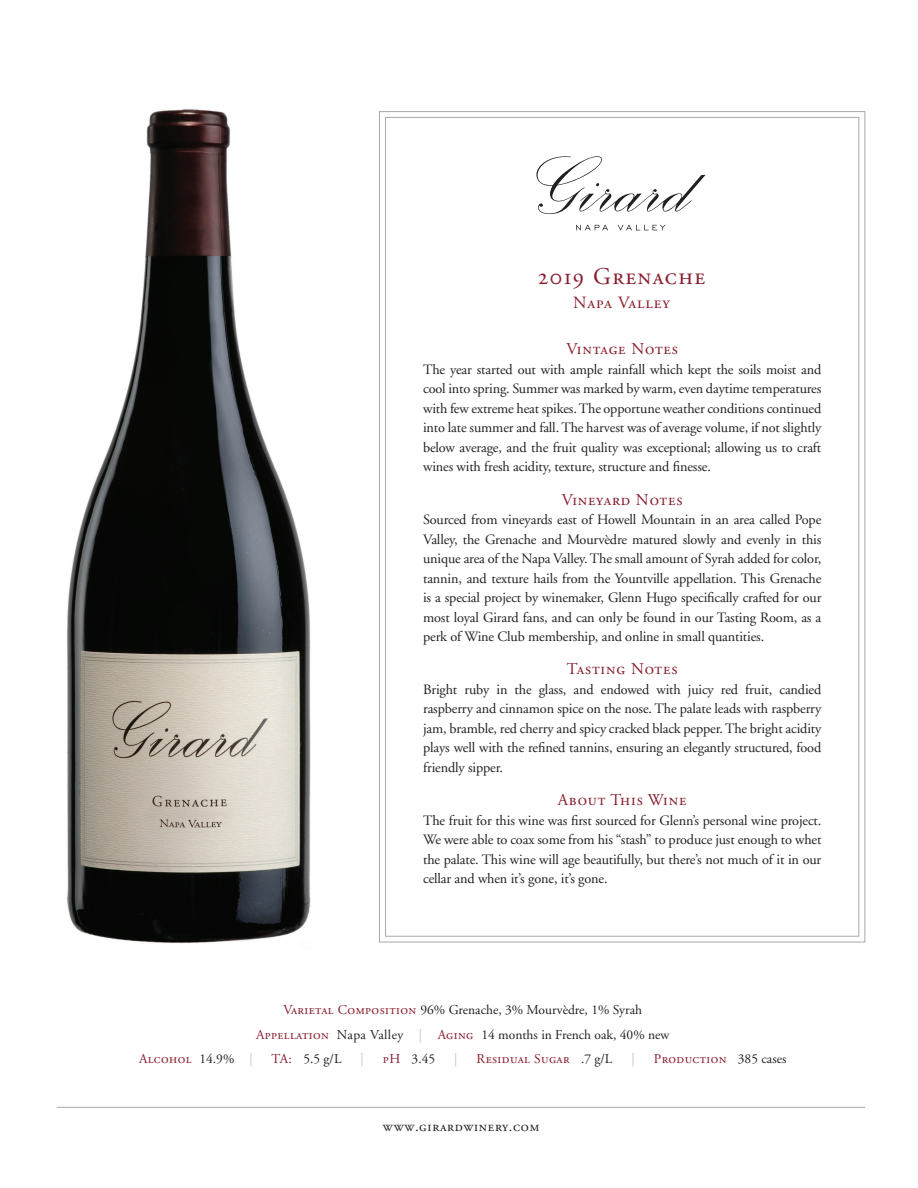
<style>
.page{position:relative;width:918px;height:1188px;background:#fff}
.page>*{position:absolute;margin:0;border:0;box-sizing:border-box;transform-origin:0 0}
.t1{font:24px "Adobe Garamond Regular SC";letter-spacing:.06em;color:#881e2e}
.t2{font:17.25px "Adobe Garamond Regular SC";letter-spacing:.055em;color:#881e2e}
.t3{font:16.5px "Adobe Garamond Regular SC";letter-spacing:.05em;color:#881e2e}
.body{font:14.25px/19.5px "Adobe Garamond";letter-spacing:-.01em;color:#231f20;text-align:justify}
.body-2{font:14.25px "Adobe Garamond Regular SC";letter-spacing:.05em;color:#231f20}
.t4{font:13.5px "Adobe Garamond";color:#231f20}
.t5{font:13.5px "Adobe Garamond Regular SC";letter-spacing:.03em;color:#881e2e}
.t6{font:13.5px "Adobe Garamond Regular SC";color:#c1c2c4}
.s1{font-family:"Adobe Garamond Regular SC";color:#881e2e}
.s2{font-family:"Adobe Garamond Regular SC";color:#c1c2c4}
.s3{font-family:"Adobe Garamond";color:#231f20}
.s4{color:#c1c2c4}
</style>
<div class="page">
<img style="left:66px;top:109px;width:245px;height:834px">
<svg style="left:536px;top:156px;width:170px;height:58px"></svg>
<svg style="left:576px;top:225px;width:32px;height:5px"></svg>
<svg style="left:618px;top:225px;width:48px;height:5px"></svg>
<hr style="left:57px;top:1107px;width:808px;height:1px;background:#a8a9ad">
<p class="t1" style="left:538px;top:264px;width:169px">2019 Grenache</p>
<p class="t2" style="left:573px;top:293px;width:98px">Napa Valley</p>
<p class="t3" style="left:567px;top:340px;width:113px">Vintage Notes</p>
<p class="body" style="left:423px;top:360px;width:400px">The year started out with ample rainfall which kept the soils moist and cool into spring. Summer was marked by warm, even daytime temperatures with few extreme heat spikes. The opportune weather conditions continued into late summer and fall. The harvest was of average volume, if not slightly below average, and the fruit quality was exceptional; allowing us to craft wines with fresh acidity, texture, structure and finesse.</p>
<p class="t3" style="left:562px;top:490px;width:122px">Vineyard Notes</p>
<p class="body" style="left:423px;top:510px;width:400px">Sourced from vineyards east of Howell Mountain in an area called Pope Valley, the Grenache and Mourvèdre matured slowly and evenly in this unique area of the Napa Valley. The small amount of Syrah added for color, tannin, and texture hails from the Yountville appellation. This Grenache is a special project by winemaker, Glenn Hugo specifically crafted for our most loyal Girard fans, and can only be found in our Tasting Room, as a perk of Wine Club membership, and online in small quantities.</p>
<p class="t3" style="left:567px;top:660px;width:112px">Tasting Notes</p>
<p class="body" style="left:423px;top:680px;width:400px">Bright ruby in the glass, and endowed with juicy red fruit, candied raspberry and cinnamon spice on the nose. The palate leads with raspberry jam, bramble, red cherry and spicy cracked black pepper. The bright acidity plays well with the refined tannins, ensuring an elegantly structured, food friendly sipper.</p>
<p class="t3" style="left:558px;top:791px;width:130px">About This Wine</p>
<p class="body" style="left:423px;top:811px;width:400px">The fruit for this wine was first sourced for Glenn’s personal wine project.<br>We were able to coax some from his “stash” to produce just enough to whet the palate. This wine will age beautifully, but there’s not much of it in our cellar and when it’s gone, it’s gone.</p>
<p class="t4" style="left:283px;top:1003px;width:360px"><span class="s1">Varietal Composition</span> 96% Grenache, 3% Mourvèdre, 1% Syrah</p>
<p class="t4" style="left:256px;top:1027px;width:415px"><span class="s1">Appellation</span> Napa Valley <span class="s2">|</span> <span class="s1">Aging</span> 14 months in French oak, 40% new</p>
<p class="t5" style="left:139px;top:1051px;width:115px">Alcohol <span class="s3">14.9%</span> <span class="s4">|</span></p>
<p class="t4" style="left:271px;top:1051px;width:72px"><span class="s1">TA:</span> 5.5 g/L</p>
<p class="t6" style="left:360px;top:1051px;width:5px">|</p>
<p class="t4" style="left:383px;top:1051px;width:54px"><span class="s1">pH</span> 3.45</p>
<p class="t6" style="left:454px;top:1051px;width:5px">|</p>
<p class="t5" style="left:477px;top:1051px;width:137px">Residual Sugar <span class="s3">.7 g/L</span></p>
<p class="t6" style="left:631px;top:1051px;width:5px">|</p>
<p class="t5" style="left:654px;top:1051px;width:134px">Production <span class="s3">385 cases</span></p>
<p class="body-2" style="left:383px;top:1119px;width:158px">www.girardwinery.com</p>
</div>
